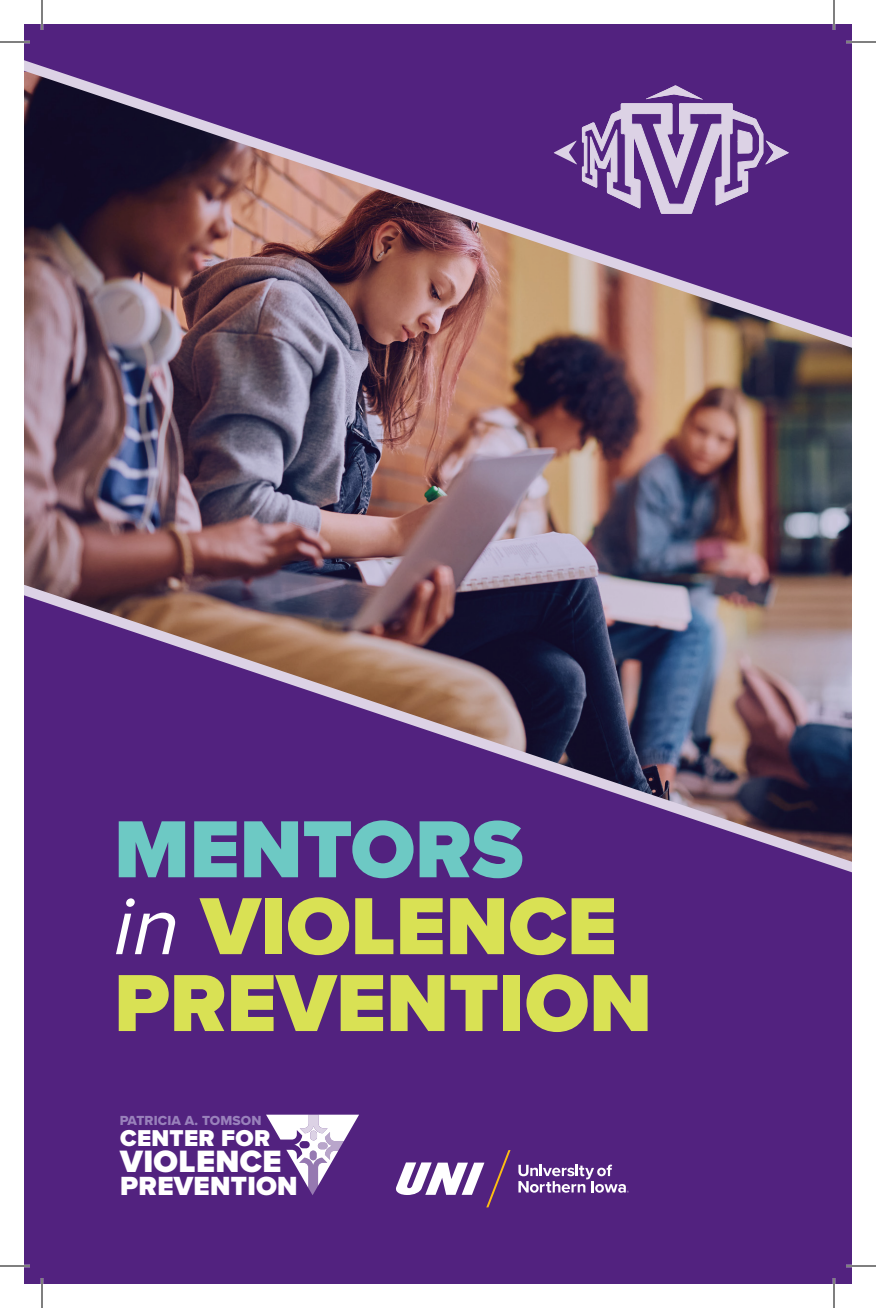
<style>
.page{position:relative;width:876px;height:1308px;background:#fff}
.page>*{position:absolute;margin:0;border:0;box-sizing:border-box;transform-origin:0 0}
.t1{font:900 83.8px "Proxima Nova";color:#d9e154}
.t2{font:900 83.8px "Proxima Nova";color:#6dc9c4}
.t3{font:900 32px "Proxima Nova";letter-spacing:.01em;color:#fff}
.t4{font:900 27.2px "Proxima Nova";letter-spacing:.01em;color:#fff}
.t5{font:900 23.8px "Proxima Nova";letter-spacing:.01em;color:#fff}
.t6{font:13.6px "Proxima Nova Extrabld";letter-spacing:.01em;color:#9981bb}
.s1{font-weight:400;font-style:italic;color:#fff}
</style>
<div class="page">
<div style="left:24px;top:24px;width:828px;height:1260px;background:#52227f"></div>
<svg style="left:396px;top:1150px;width:115px;height:57px"></svg>
<svg style="left:518px;top:1165px;width:111px;height:28px"></svg>
<svg style="left:266px;top:1115px;width:93px;height:80px"></svg>
<img style="left:24px;top:27px;width:828px;height:846px">
<svg style="left:554px;top:85px;width:235px;height:130px"></svg>
<hr style="left:0;top:41px;width:30px;height:2px;background:#fff">
<hr style="left:846px;top:41px;width:30px;height:2px;background:#fff">
<hr style="left:0;top:1265px;width:30px;height:2px;background:#fff">
<hr style="left:846px;top:1265px;width:30px;height:2px;background:#fff">
<hr style="left:41px;top:0;width:2px;height:30px;background:#fff">
<hr style="left:41px;top:1278px;width:2px;height:30px;background:#fff">
<hr style="left:833px;top:0;width:2px;height:30px;background:#fff">
<hr style="left:833px;top:1278px;width:2px;height:30px;background:#fff">
<hr style="left:0;top:42px;width:30px;height:1px;background:#000">
<hr style="left:846px;top:42px;width:30px;height:1px;background:#000">
<hr style="left:0;top:1266px;width:30px;height:1px;background:#000">
<hr style="left:846px;top:1266px;width:30px;height:1px;background:#000">
<hr style="left:42px;top:0;width:1px;height:30px;background:#000">
<hr style="left:42px;top:1278px;width:1px;height:30px;background:#000">
<hr style="left:834px;top:0;width:1px;height:30px;background:#000">
<hr style="left:834px;top:1278px;width:1px;height:30px;background:#000">
<p class="t2" style="left:114px;top:787px;width:411px">MENTORS</p>
<p class="t1" style="left:114px;top:864px;width:504px"><span class="s1">in</span> VIOLENCE</p>
<p class="t1" style="left:114px;top:941px;width:539px">PREVENTION</p>
<p class="t6" style="left:120px;top:1110px;width:143px">PATRICIA A. TOMSON</p>
<p class="t5" style="left:120px;top:1120px;width:151px">CENTER FOR</p>
<p class="t3" style="left:120px;top:1137px;width:163px">VIOLENCE</p>
<p class="t4" style="left:120px;top:1166px;width:179px">PREVENTION</p>
</div>
